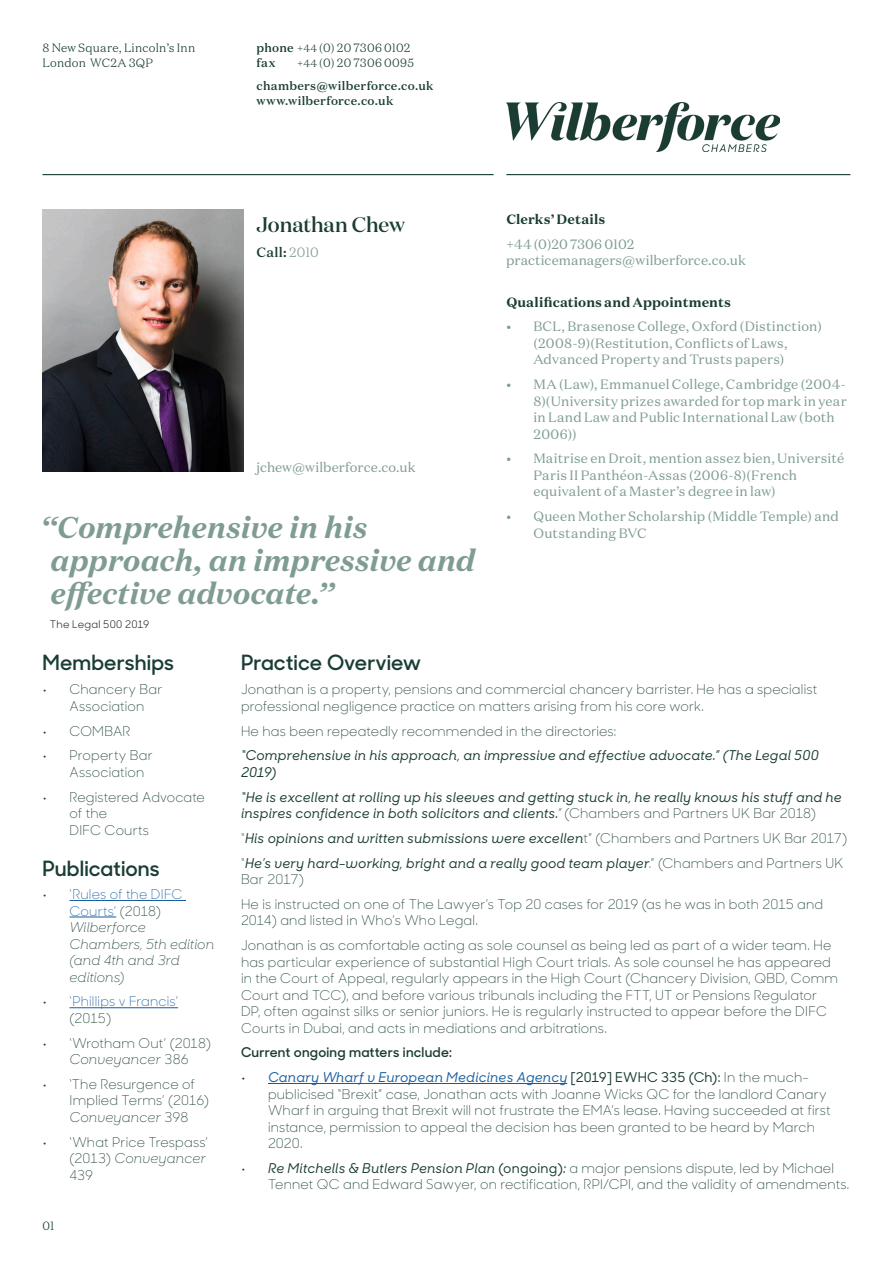
<style>
.page{position:relative;width:893px;height:1263px;background:#fff}
.page>*{position:absolute;margin:0;border:0;box-sizing:border-box;transform-origin:0 0}
.QUOTE{font:italic 700 30px/33px "Domaine Text";letter-spacing:-.01em;color:#7f9c92}
.t1{font:600 21px "Sharp Sans No 1";letter-spacing:.005em;color:#193c34}
.NAME{font:500 21px "Domaine Display";letter-spacing:-.005em;color:#193c34}
.BODY{font:300 13.5px/16.5px "Sharp Sans No 1";letter-spacing:.015em;color:#193c34}
.t2{font:13.5px/16.5px "Domaine Text";letter-spacing:.01em;color:#7f9c92}
.BODY-2{font:italic 500 13.5px/16.5px "Sharp Sans No 1";letter-spacing:.015em;color:#193c34}
.t3{font:italic 300 13.5px/16.5px "Sharp Sans No 1";letter-spacing:.01em;color:#193c34}
.BODY-3{font:600 13.5px "Sharp Sans No 1";letter-spacing:.015em;color:#193c34}
.QUALS{font:700 13.5px "Domaine Text";letter-spacing:.005em;color:#193c34}
.t4{font:300 13.5px/16.5px "Sharp Sans No 1";letter-spacing:.015em;color:#175d9e}
.CLERKS{font:700 13.5px "Domaine Text";letter-spacing:.005em;color:#193c34}
.t5{font:500 13.5px "Domaine Text";color:#193c34}
.t6{font:500 12px/23.5px "Domaine Text";letter-spacing:.025em;color:#193c34}
.t7{font:300 12px/15px "Domaine Text";letter-spacing:.015em;color:#193c34}
.QUOTE_BY{font:10.5px "Sharp Sans No 1";letter-spacing:.02em;color:#231f20}
.s1{font-weight:500}
.s2{font-size:10.5px}
.s3{font-weight:300;font-size:10.5px}
.s4{font-weight:300}
.s5{font-weight:300;color:#7f9c92}
.s6{font-weight:500;font-style:italic}
.s7{font-style:normal;color:#175d9e}
.s8{font-style:normal}
.s9{font-weight:500;font-style:italic;color:#193c34}
.s10{color:#193c34}
.s11{font-style:italic}
.s12{font-weight:300;font-style:normal}
.s13{font-weight:500;font-style:italic;color:#231f20}
.s14{font-weight:500;font-style:italic;color:#175d9e}
</style>
<div class="page">
<img style="left:506px;top:103px;width:273px;height:49px">
<hr style="left:506px;top:174px;width:344px;height:1px;background:#193c34">
<hr style="left:43px;top:174px;width:451px;height:1px;background:#193c34">
<hr style="left:70px;top:900px;width:116px;height:1px;background:#175d9e">
<hr style="left:70px;top:917px;width:46px;height:1px;background:#175d9e">
<hr style="left:70px;top:1007px;width:108px;height:1px;background:#175d9e">
<hr style="left:268px;top:1083px;width:299px;height:1px;background:#175d9e">
<img style="left:43px;top:209px;width:201px;height:263px">
<p class="t7" style="left:43px;top:40px;width:154px">8 New Square, Lincoln’s Inn<br>London WC2A 3QP</p>
<p class="t7" style="left:257px;top:40px;width:155px"><span class="s1">phone</span> <span class="s2">+44</span> (0) 20 7306 0102 <span class="s1">fax</span></p>
<p class="t6" style="left:257px;top:51px;width:178px;text-indent:40px"><span class="s3">+44</span> <span class="s4">(0) 20 7306 0095 </span>chambers@wilberforce.co.uk</p>
<p class="t6" style="left:257px;top:89px;width:138px">www.wilberforce.co.uk</p>
<p class="NAME" style="left:256px;top:212px;width:150px">Jonathan Chew</p>
<p class="t5" style="left:256px;top:244px;width:64px">Call: <span class="s5">2010</span></p>
<p class="t2" style="left:256px;top:458px;width:161px">jchew@wilberforce.co.uk</p>
<p class="QUOTE" style="left:51px;top:510px;width:426px;text-indent:-10px">“Comprehensive in his approach, an impressive and effective advocate.”</p>
<p class="QUOTE_BY" style="left:50px;top:616px;width:101px">The Legal 500 2019</p>
<p class="CLERKS" style="left:506px;top:210px;width:101px">Clerks’ Details</p>
<p class="t2" style="left:506px;top:236px;width:241px">+44 (0)20 7306 0102 practicemanagers@wilberforce.co.uk</p>
<p class="QUALS" style="left:506px;top:293px;width:226px">Qualifications and Appointments</p>
<p class="t2" style="left:533px;top:318px;width:290px;text-indent:-27px">• BCL, Brasenose College, Oxford (Distinction) (2008-9)(Restitution, Conflicts of Laws,<br>Advanced Property and Trusts papers)</p>
<p class="t2" style="left:533px;top:376px;width:315px;text-indent:-27px">• MA (Law), Emmanuel College, Cambridge (2004- 8)(University prizes awarded for top mark in year in Land Law and Public International Law (both 2006))</p>
<p class="t2" style="left:533px;top:450px;width:313px;text-indent:-27px">• Maitrise en Droit, mention assez bien, Université<br>Paris II Panthéon-Assas (2006-8)(French equivalent of a Master’s degree in law)</p>
<p class="t2" style="left:533px;top:508px;width:307px;text-indent:-27px">• Queen Mother Scholarship (Middle Temple) and<br>Outstanding BVC</p>
<p class="t1" style="left:43px;top:647px;width:133px">Memberships</p>
<p class="BODY" style="left:70px;top:681px;width:94px;text-indent:-27px"><span class="s6">•</span> Chancery Bar<br>Association</p>
<p class="BODY" style="left:43px;top:722px;width:90px"><span class="s6">•</span> COMBAR</p>
<p class="BODY" style="left:70px;top:747px;width:85px;text-indent:-27px"><span class="s6">•</span> Property Bar<br>Association</p>
<p class="BODY" style="left:70px;top:788px;width:137px;text-indent:-27px"><span class="s6">•</span> Registered Advocate of the<br>DIFC Courts</p>
<p class="t1" style="left:43px;top:853px;width:119px">Publications</p>
<p class="t3" style="left:70px;top:887px;width:146px;text-indent:-27px"><span class="s1">•</span> <span class="s7">‘Rules of the DIFC<br>Courts’</span> <span class="s8">(2018)<br></span>Wilberforce<br>Chambers, 5th edition (and 4th and 3rd editions)</p>
<p class="t4" style="left:70px;top:993px;width:110px;text-indent:-27px"><span class="s9">•</span> ‘Phillips v Francis’ <span class="s10">(2015)</span></p>
<p class="BODY" style="left:43px;top:1034px;width:170px;text-align:center"><span class="s6">•</span> ‘Wrotham Out’ (2018)<br><span class="s11">Conveyancer</span> 386</p>
<p class="BODY" style="left:70px;top:1075px;width:141px;text-indent:-27px"><span class="s6">•</span> ‘The Resurgence of<br>Implied Terms’ (2016)<br><span class="s11">Conveyancer</span> 398</p>
<p class="BODY" style="left:70px;top:1133px;width:140px;text-indent:-27px"><span class="s6">•</span> ‘What Price Trespass’ (2013) <span class="s11">Conveyancer<br></span>439</p>
<p class="t7" style="left:43px;top:1218px;width:13px">01</p>
<p class="t1" style="left:241px;top:647px;width:182px">Practice Overview</p>
<p class="BODY" style="left:241px;top:681px;width:578px">Jonathan is a property, pensions and commercial chancery barrister. He has a specialist professional negligence practice on matters arising from his core work.</p>
<p class="BODY" style="left:241px;top:722px;width:377px">He has been repeatedly recommended in the directories:</p>
<p class="BODY-2" style="left:241px;top:748px;width:579px">“Comprehensive in his approach, an impressive and effective advocate.” (The Legal 500<br>2019)</p>
<p class="BODY-2" style="left:241px;top:789px;width:602px">“He is excellent at rolling up his sleeves and getting stuck in, he really knows his stuff and he inspires confidence in both solicitors and clients.<span class="s4">”</span> <span class="s12">(Chambers and Partners UK Bar 2018)</span></p>
<p class="BODY-2" style="left:241px;top:830px;width:608px"><span class="s12">“</span>His opinions and written submissions were excellen<span class="s12">t” (Chambers and Partners UK Bar 2017)</span></p>
<p class="BODY-2" style="left:241px;top:855px;width:604px"><span class="s12">“</span>He’s very hard-working, bright and a really good team player<span class="s12">.” (Chambers and Partners UK<br>Bar 2017)</span></p>
<p class="BODY" style="left:241px;top:895px;width:584px">He is instructed on one of The Lawyer’s Top 20 cases for 2019 (as he was in both 2015 and<br>2014) and listed in Who’s Who Legal.</p>
<p class="BODY" style="left:241px;top:936px;width:599px">Jonathan is as comfortable acting as sole counsel as being led as part of a wider team. He has particular experience of substantial High Court trials. As sole counsel he has appeared in the Court of Appeal, regularly appears in the High Court (Chancery Division, QBD, Comm Court and TCC), and before various tribunals including the FTT, UT or Pensions Regulator DP, often against silks or senior juniors. He is regularly instructed to appear before the DIFC Courts in Dubai, and acts in mediations and arbitrations.</p>
<p class="BODY-3" style="left:241px;top:1043px;width:212px">Current ongoing matters include:</p>
<p class="BODY" style="left:268px;top:1068px;width:564px;text-indent:-27px"><span class="s13">•</span> <span class="s14">Canary Wharf v European Medicines Agency</span> <span class="s1">[2019] EWHC 335 (Ch):</span> In the much&shy;publicised “Brexit” case, Jonathan acts with Joanne Wicks QC for the landlord Canary Wharf in arguing that Brexit will not frustrate the EMA’s lease. Having succeeded at first instance, permission to appeal the decision has been granted to be heard by March 2020.</p>
<p class="BODY" style="left:268px;top:1159px;width:583px;text-indent:-27px"><span class="s6">• Re Mitchells &amp; Butlers Pension Plan</span> <span class="s1">(ongoing)</span><span class="s6">:</span> a major pensions dispute, led by Michael<br>Tennet QC and Edward Sawyer, on rectification, RPI/CPI, and the validity of amendments.</p>
</div>
